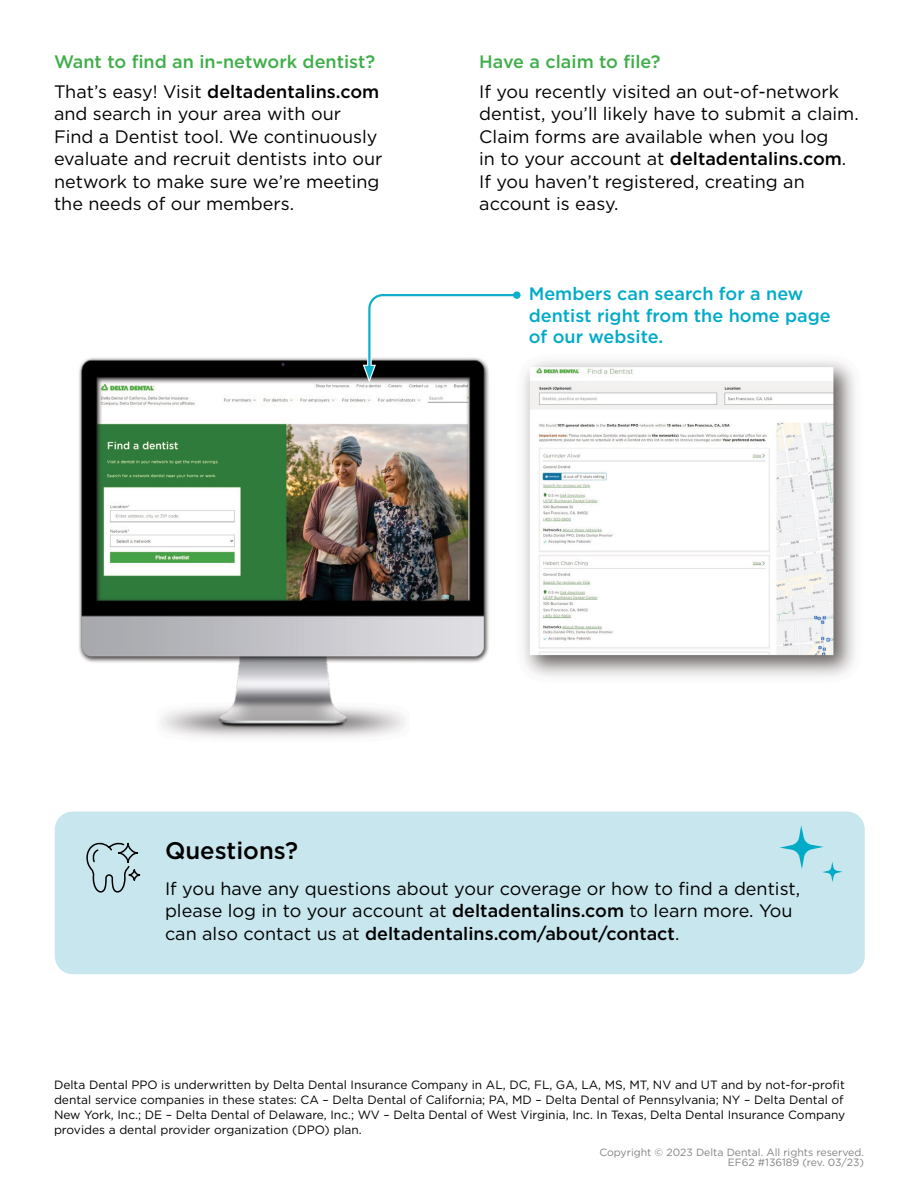
<style>
.page{position:relative;width:918px;height:1188px;background:#fff}
.page>*{position:absolute;margin:0;border:0;box-sizing:border-box;transform-origin:0 0}
.t1{font:500 24px "Gotham";color:#000}
.t2{font:18px/22.5px "Gotham";color:#000}
.t3{font:500 18px/29.2px "Gotham";color:#3fae49}
.t4{font:500 18px/21.8px "Gotham";color:#00abc7}
.t5{font:12px/15px "Gotham";color:#000}
.t6{font:10.5px/10.5px "Gotham";color:#808285;text-align:right}
.s1{font-weight:400;color:#000}
.s2{color:#000}
.s3{font-weight:500}
</style>
<div class="page">
<img style="left:79px;top:357px;width:410px;height:381px">
<img style="left:523px;top:360px;width:332px;height:317px">
<svg style="left:513px;top:291px;width:8px;height:8px"></svg>
<svg style="left:362px;top:293px;width:157px;height:89px"></svg>
<div style="left:55px;top:812px;width:810px;height:162px;background:#c8e6ed;border-radius:18px"></div>
<svg style="left:86px;top:842px;width:55px;height:51px"></svg>
<svg style="left:780px;top:825px;width:63px;height:57px"></svg>
<p class="t3" style="left:54px;top:47px;width:327px">Want to find an in-network dentist?<br><span class="s1">That’s easy! Visit</span> <span class="s2">deltadentalins.com</span></p>
<p class="t2" style="left:54px;top:102px;width:330px">and search in your area with our Find a Dentist tool. We continuously evaluate and recruit dentists into our network to make sure we’re meeting the needs of our members.</p>
<p class="t3" style="left:479px;top:47px;width:183px">Have a claim to file?</p>
<p class="t2" style="left:479px;top:80px;width:381px">If you recently visited an out-of-network dentist, you’ll likely have to submit a claim.<br>Claim forms are available when you log<br>in to your account at <span class="s3">deltadentalins.com</span>.<br>If you haven’t registered, creating an account is easy.</p>
<p class="t4" style="left:529px;top:282px;width:303px">Members can search for a new dentist right from the home page of our website.</p>
<h1 class="t1" style="left:165px;top:835px;width:135px">Questions?</h1>
<p class="t2" style="left:165px;top:877px;width:637px">If you have any questions about your coverage or how to find a dentist, please log in to your account at <span class="s3">deltadentalins.com</span> to learn more. You can also contact us at <span class="s3">deltadentalins.com/about/contact</span>.</p>
<p class="t5" style="left:54px;top:1077px;width:793px">Delta Dental PPO is underwritten by Delta Dental Insurance Company in AL, DC, FL, GA, LA, MS, MT, NV and UT and by not-for-profit dental service companies in these states: CA – Delta Dental of California; PA, MD – Delta Dental of Pennsylvania; NY – Delta Dental of New York, Inc.; DE – Delta Dental of Delaware, Inc.; WV – Delta Dental of West Virginia, Inc. In Texas, Delta Dental Insurance Company provides a dental provider organization (DPO) plan.</p>
<p class="t6" style="left:599px;top:1147px;width:266px">Copyright © 2023 Delta Dental. All rights reserved.<br>EF62 #136189 (rev. 03/23)</p>
</div>
